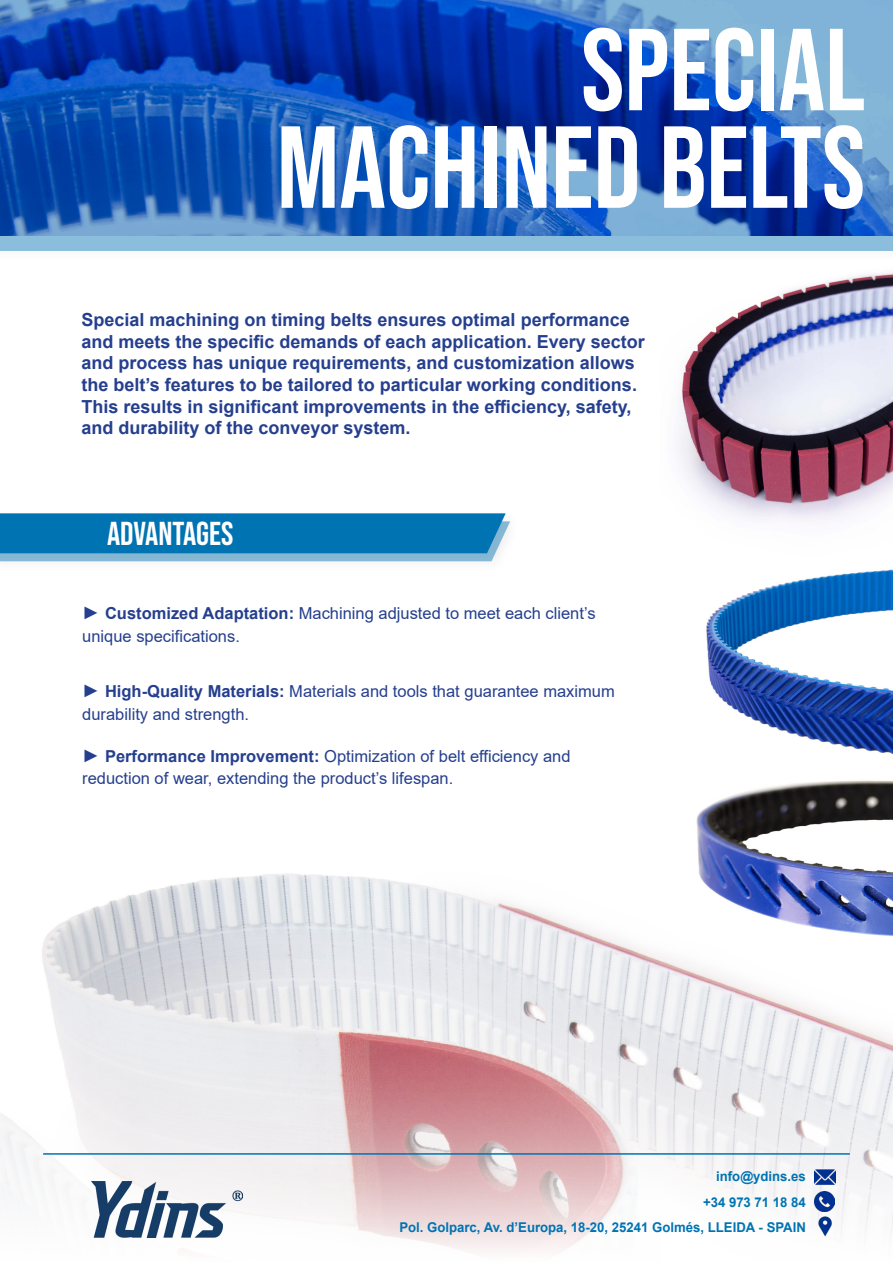
<style>
.page{position:relative;width:893px;height:1263px;background:#fff}
.page>*{position:absolute;margin:0;border:0;box-sizing:border-box;transform-origin:0 0}
.t1{font:116.4px "Bebas Neue";color:#fff}
.t2{font:33px "Bebas Neue";color:#fff}
.t3{font:700 18px/21.6px "Arial";color:#253f8e}
.t4{font:16.5px/22.5px "Arial";color:#253f8e}
.t5{font:700 13.5px "Arial";color:#0073b3}
.s1{font-size:18px}
.s2{font-weight:700}
</style>
<div class="page">
<img style="left:0;top:873px;width:893px;height:379px">
<img style="left:679px;top:780px;width:214px;height:161px">
<svg style="left:0;top:0;width:893px;height:251px;background:#285fb7"></svg>
<hr style="left:43px;top:1153px;width:807px;height:2px;background:#0073b3">
<div style="left:0;top:510px;width:520px;height:59px;background:#fbfbfb"></div>
<svg style="left:0;top:513px;width:510px;height:49px;background:#1e82ba"></svg>
<img style="left:678px;top:272px;width:215px;height:249px">
<img style="left:706px;top:569px;width:187px;height:185px">
<img style="left:92px;top:1181px;width:150px;height:56px">
<img style="left:816px;top:1213px;width:22px;height:25px">
<img style="left:814px;top:1191px;width:21px;height:20px">
<img style="left:815px;top:1167px;width:21px;height:21px">
<p class="t1" style="left:581px;top:4px;width:286px">SPECIAL</p>
<p class="t1" style="left:277px;top:102px;width:590px">MACHINED BELTS</p>
<p class="t3" style="left:81px;top:309px;width:565px">Special machining on timing belts ensures optimal performance and meets the specific demands of each application. Every sector and process has unique requirements, and customization allows the belt’s features to be tailored to particular working conditions.<br>This results in significant improvements in the efficiency, safety, and durability of the conveyor system.</p>
<p class="t2" style="left:107px;top:515px;width:128px">ADVANTAGES</p>
<p class="t4" style="left:82px;top:602px;width:515px"><span class="s1">►</span> <span class="s2">Customized Adaptation:</span> Machining adjusted to meet each client’s unique specifications.</p>
<p class="t4" style="left:82px;top:680px;width:534px"><span class="s1">►</span> <span class="s2">High-Quality Materials:</span> Materials and tools that guarantee maximum durability and strength.</p>
<p class="t4" style="left:82px;top:745px;width:490px"><span class="s1">►</span> <span class="s2">Performance Improvement:</span> Optimization of belt efficiency and reduction of wear, extending the product’s lifespan.</p>
<p class="t5" style="left:716px;top:1167px;width:91px">info@ydins.es</p>
<p class="t5" style="left:703px;top:1192px;width:104px">+34 973 71 18 84</p>
<p class="t5" style="left:399px;top:1218px;width:408px">Pol. Golparc, Av. d’Europa, 18-20, 25241 Golmés, LLEIDA - SPAIN</p>
</div>
